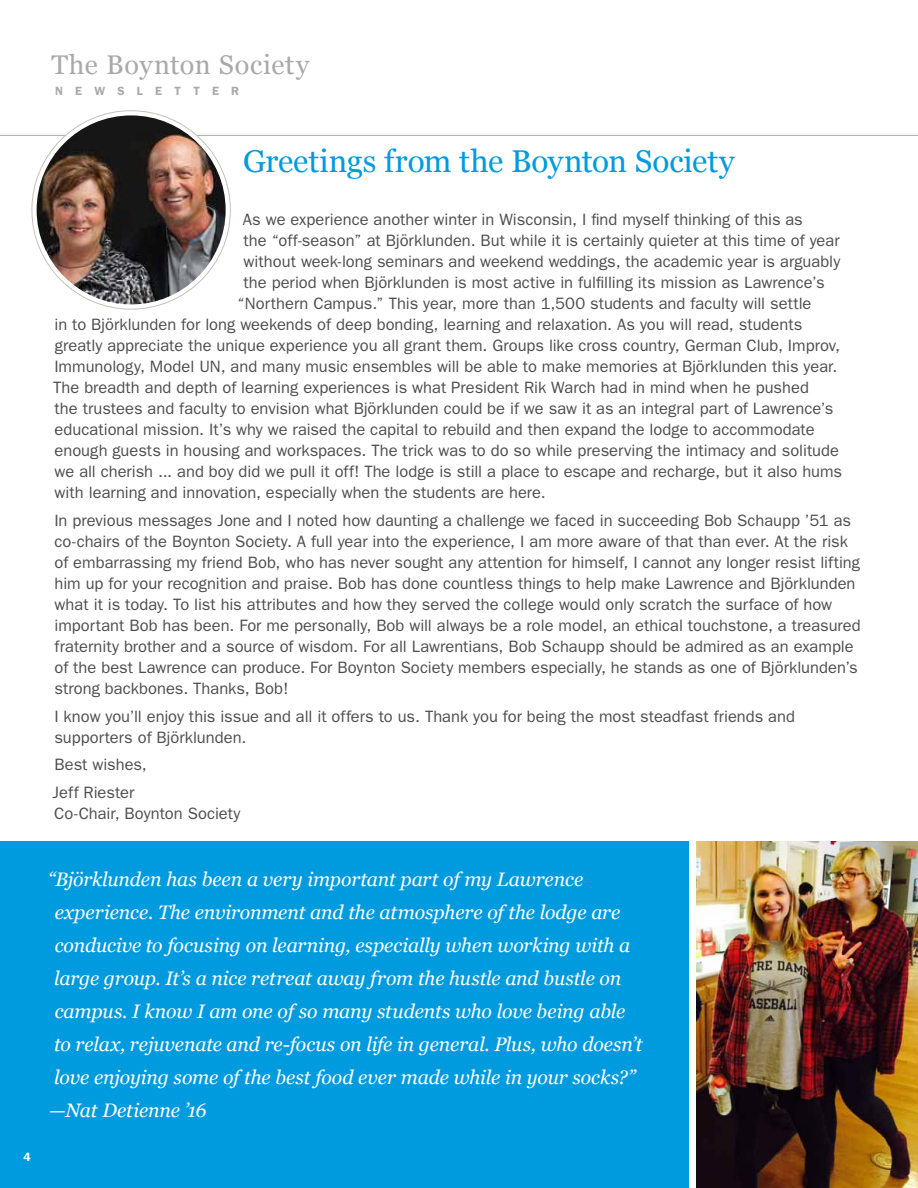
<style>
.page{position:relative;width:918px;height:1188px;background:#fff}
.page>*{position:absolute;margin:0;border:0;box-sizing:border-box;transform-origin:0 0}
.t1{font:31.5px "Georgia";letter-spacing:-.005em;color:#009bde}
.t2{font:27px "Georgia";letter-spacing:.025em;color:#a7a9ac}
.t3{font:italic 19.5px/33px "Georgia";letter-spacing:-.01em;color:#fff}
.t4{font:16.5px/21px "Franklin Gothic";color:#4d4d4f}
.t5{font:600 12px "Franklin Gothic";letter-spacing:1.02em;color:#a7a9ac}
.t6{font:600 12px "Franklin Gothic";color:#fff}
</style>
<div class="page">
<hr style="left:0;top:135px;width:918px;height:1px;background:#a7a9ac">
<svg style="left:32px;top:111px;width:198px;height:198px"></svg>
<img style="left:37px;top:115px;width:189px;height:189px;border-radius:94px">
<div style="left:0;top:842px;width:688px;height:346px;background:#009bde"></div>
<img style="left:696px;top:842px;width:222px;height:346px">
<h2 class="t2" style="left:52px;top:45px;width:259px">The Boynton Society</h2>
<p class="t5" style="left:55px;top:84px;width:186px">NEWSLETTER</p>
<h1 class="t1" style="left:243px;top:138px;width:493px">Greetings from the Boynton Society</h1>
<p class="t4" style="left:243px;top:209px;width:561px">As we experience another winter in Wisconsin, I find myself thinking of this as</p>
<p class="t4" style="left:243px;top:230px;width:598px">the “off-season” at Björklunden. But while it is certainly quieter at this time of year</p>
<p class="t4" style="left:244px;top:251px;width:598px">without week-long seminars and weekend weddings, the academic year is arguably</p>
<p class="t4" style="left:243px;top:272px;width:583px">the period when Björklunden is most active in fulfilling its mission as Lawrence’s</p>
<p class="t4" style="left:238px;top:293px;width:575px">“Northern Campus.” This year, more than 1,500 students and faculty will settle</p>
<p class="t4" style="left:55px;top:314px;width:749px">in to Björklunden for long weekends of deep bonding, learning and relaxation. As you will read, students</p>
<p class="t4" style="left:55px;top:335px;width:787px">greatly appreciate the unique experience you all grant them. Groups like cross country, German Club, Improv,</p>
<p class="t4" style="left:54px;top:356px;width:785px">Immunology, Model UN, and many music ensembles will be able to make memories at Björklunden this year.</p>
<p class="t4" style="left:53px;top:377px;width:757px">The breadth and depth of learning experiences is what President Rik Warch had in mind when he pushed</p>
<p class="t4" style="left:55px;top:398px;width:780px">the trustees and faculty to envision what Björklunden could be if we saw it as an integral part of Lawrence’s</p>
<p class="t4" style="left:55px;top:419px;width:762px">educational mission. It’s why we raised the capital to rebuild and then expand the lodge to accommodate</p>
<p class="t4" style="left:55px;top:440px;width:786px">enough guests in housing and workspaces. The trick was to do so while preserving the intimacy and solitude</p>
<p class="t4" style="left:55px;top:461px;width:789px">we all cherish ... and boy did we pull it off! The lodge is still a place to escape and recharge, but it also hums</p>
<p class="t4" style="left:55px;top:482px;width:493px">with learning and innovation, especially when the students are here.</p>
<p class="t4" style="left:54px;top:510px;width:808px">In previous messages Jone and I noted how daunting a challenge we faced in succeeding Bob Schaupp ’51 as co-chairs of the Boynton Society. A full year into the experience, I am more aware of that than ever. At the risk of embarrassing my friend Bob, who has never sought any attention for himself, I cannot any longer resist lifting him up for your recognition and praise. Bob has done countless things to help make Lawrence and Björklunden what it is today. To list his attributes and how they served the college would only scratch the surface of how important Bob has been. For me personally, Bob will always be a role model, an ethical touchstone, a treasured fraternity brother and a source of wisdom. For all Lawrentians, Bob Schaupp should be admired as an example of the best Lawrence can produce. For Boynton Society members especially, he stands as one of Björklunden’s strong backbones. Thanks, Bob!</p>
<p class="t4" style="left:54px;top:706px;width:742px">I know you’ll enjoy this issue and all it offers to us. Thank you for being the most steadfast friends and supporters of Björklunden.</p>
<p class="t4" style="left:53px;top:751px;width:96px;line-height:27.8px">Best wishes,<br>Jeff Riester</p>
<p class="t4" style="left:54px;top:803px;width:188px">Co-Chair, Boynton Society</p>
<p class="t6" style="left:23px;top:1150px;width:9px">4</p>
<p class="t3" style="left:48px;top:862px;width:596px">“Björklunden has been a very important part of my Lawrence experience. The environment and the atmosphere of the lodge are conducive to focusing on learning, especially when working with a large group. It’s a nice retreat away from the hustle and bustle on campus. I know I am one of so many students who love being able<br>to relax, rejuvenate and re-focus on life in general. Plus, who doesn’t love enjoying some of the best food ever made while in your socks?” —Nat Detienne ’16</p>
</div>
